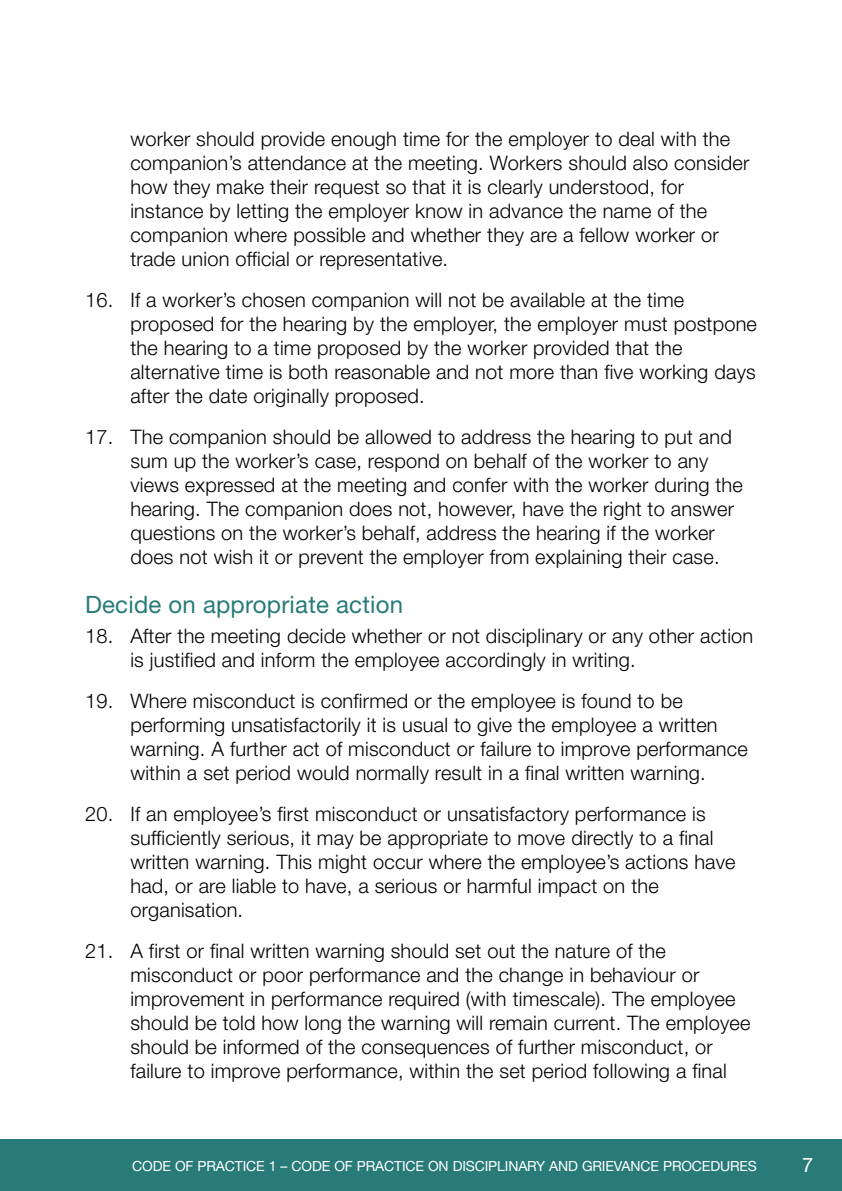
<style>
.page{position:relative;width:842px;height:1191px;background:#fff}
.page>*{position:absolute;margin:0;border:0;box-sizing:border-box;transform-origin:0 0}
.Heading_B{font:24px "Helvetica Neue";letter-spacing:.01em;color:#287b78}
.t1{font:300 20px/24px "Helvetica Neue";letter-spacing:.01em;color:#000}
.t2{font:20px "Helvetica Neue";color:#fff}
.t3{font:14px "Helvetica Neue";letter-spacing:-.01em;color:#fff}
</style>
<div class="page">
<div style="left:0;top:1140px;width:842px;height:51px;background:#287b78"></div>
<p class="t1" style="left:130px;top:127px;width:620px">worker should provide enough time for the employer to deal with the companion’s attendance at the meeting. Workers should also consider how they make their request so that it is clearly understood, for instance by letting the employer know in advance the name of the companion where possible and whether they are a fellow worker or trade union official or representative.</p>
<p class="t1" style="left:130px;top:288px;width:628px;text-indent:-45px">16. If a worker’s chosen companion will not be available at the time proposed for the hearing by the employer, the employer must postpone the hearing to a time proposed by the worker provided that the alternative time is both reasonable and not more than five working days after the date originally proposed.</p>
<p class="t1" style="left:130px;top:425px;width:614px;text-indent:-45px">17. The companion should be allowed to address the hearing to put and sum up the worker’s case, respond on behalf of the worker to any views expressed at the meeting and confer with the worker during the hearing. The companion does not, however, have the right to answer questions on the worker’s behalf, address the hearing if the worker does not wish it or prevent the employer from explaining their case.</p>
<p class="Heading_B" style="left:85px;top:590px;width:320px">Decide on appropriate action</p>
<p class="t1" style="left:130px;top:623px;width:624px;text-indent:-45px">18. After the meeting decide whether or not disciplinary or any other action is justified and inform the employee accordingly in writing.</p>
<p class="t1" style="left:130px;top:688px;width:619px;text-indent:-45px">19. Where misconduct is confirmed or the employee is found to be performing unsatisfactorily it is usual to give the employee a written warning. A further act of misconduct or failure to improve performance within a set period would normally result in a final written warning.</p>
<p class="t1" style="left:130px;top:801px;width:607px;text-indent:-45px">20. If an employee’s first misconduct or unsatisfactory performance is sufficiently serious, it may be appropriate to move directly to a final written warning. This might occur where the employee’s actions have had, or are liable to have, a serious or harmful impact on the organisation.</p>
<p class="t1" style="left:130px;top:938px;width:622px;text-indent:-45px">21. A first or final written warning should set out the nature of the misconduct or poor performance and the change in behaviour or improvement in performance required (with timescale). The employee should be told how long the warning will remain current. The employee should be informed of the consequences of further misconduct, or failure to improve performance, within the set period following a final</p>
<p class="t3" style="left:132px;top:1157px;width:626px">CODE OF PRACTICE 1 – CODE OF PRACTICE ON DISCIPLINARY AND GRIEVANCE PROCEDURES</p>
<p class="t2" style="left:802px;top:1153px;width:13px">7</p>
</div>
